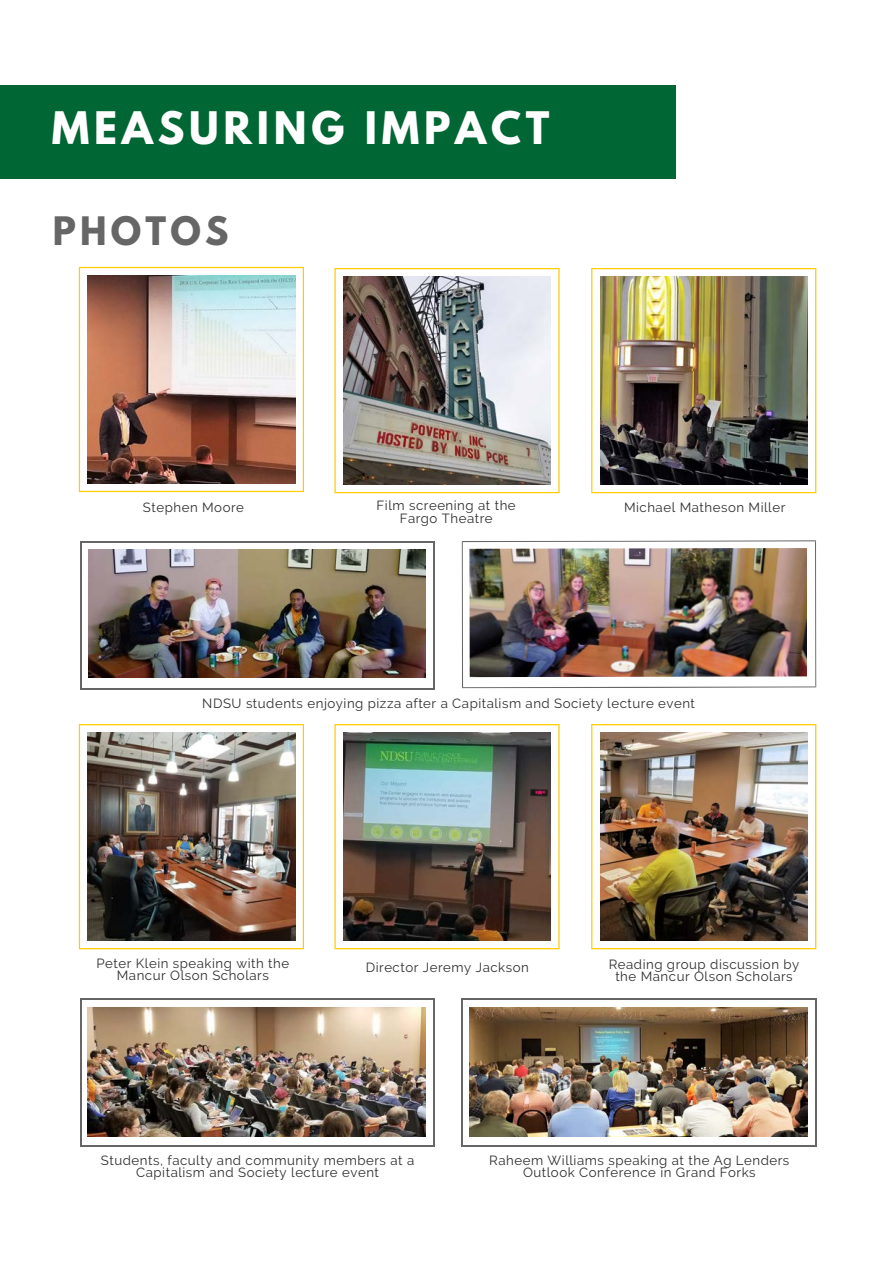
<style>
.page{position:relative;width:893px;height:1263px;background:#fff}
.page>*{position:absolute;margin:0;border:0;box-sizing:border-box;transform-origin:0 0}
.t1{font:700 39.75px "League Spartan";letter-spacing:.12em;color:#fff}
.t2{font:700 34.8px "League Spartan";letter-spacing:.12em;color:#666}
.t3{font:13.2px/12.5px "Raleway";letter-spacing:.04em;color:#2f2f2f;text-align:center}
</style>
<div class="page">
<div style="left:0;top:86px;width:676px;height:93px;background:#063"></div>
<img style="left:79px;top:267px;width:225px;height:225px">
<img style="left:334px;top:268px;width:226px;height:225px">
<img style="left:591px;top:268px;width:225px;height:225px">
<hr style="left:80px;top:543px;width:1px;height:145px;background:#666">
<hr style="left:433px;top:543px;width:2px;height:145px;background:#666">
<hr style="left:81px;top:688px;width:352px;height:1px;background:#666">
<hr style="left:81px;top:542px;width:352px;height:1px;background:#666">
<img style="left:88px;top:549px;width:337px;height:129px">
<img style="left:79px;top:724px;width:225px;height:225px">
<img style="left:334px;top:724px;width:226px;height:225px">
<hr style="left:462px;top:542px;width:1px;height:145px;background:#666">
<hr style="left:815px;top:541px;width:1px;height:145px;background:#666">
<svg style="left:462px;top:686px;width:354px;height:2px"></svg>
<svg style="left:462px;top:540px;width:354px;height:2px"></svg>
<img style="left:469px;top:548px;width:338px;height:129px">
<img style="left:591px;top:724px;width:225px;height:225px">
<hr style="left:80px;top:1000px;width:1px;height:145px;background:#666">
<hr style="left:433px;top:1000px;width:2px;height:145px;background:#666">
<hr style="left:81px;top:1145px;width:352px;height:1px;background:#666">
<hr style="left:81px;top:999px;width:352px;height:1px;background:#666">
<img style="left:88px;top:1008px;width:338px;height:128px">
<hr style="left:462px;top:1000px;width:1px;height:145px;background:#666">
<hr style="left:815px;top:1000px;width:1px;height:145px;background:#666">
<hr style="left:463px;top:1145px;width:352px;height:1px;background:#666">
<hr style="left:463px;top:999px;width:352px;height:1px;background:#666">
<img style="left:470px;top:1008px;width:337px;height:128px">
<h1 class="t1" style="left:52px;top:108px;width:499px">MEASURING IMPACT</h1>
<h2 class="t2" style="left:53px;top:214px;width:177px">PHOTOS</h2>
<p class="t3" style="left:377px;top:500px;width:141px">Film screening at the<br>Fargo Theatre</p>
<p class="t3" style="left:143px;top:501px;width:103px">Stephen Moore</p>
<p class="t3" style="left:624px;top:501px;width:163px">Michael Matheson Miller</p>
<p class="t3" style="left:202px;top:697px;width:494px">NDSU students enjoying pizza after a Capitalism and Society lecture event</p>
<p class="t3" style="left:96px;top:957px;width:194px">Peter Klein speaking with the<br>Mancur Olson Scholars</p>
<p class="t3" style="left:609px;top:958px;width:192px">Reading group discussion by the Mancur Olson Scholars</p>
<p class="t3" style="left:366px;top:961px;width:165px">Director Jeremy Jackson</p>
<p class="t3" style="left:101px;top:1154px;width:315px">Students, faculty and community members at a<br>Capitalism and Society lecture event</p>
<p class="t3" style="left:489px;top:1154px;width:302px">Raheem Williams speaking at the Ag Lenders<br>Outlook Conference in Grand Forks</p>
</div>
